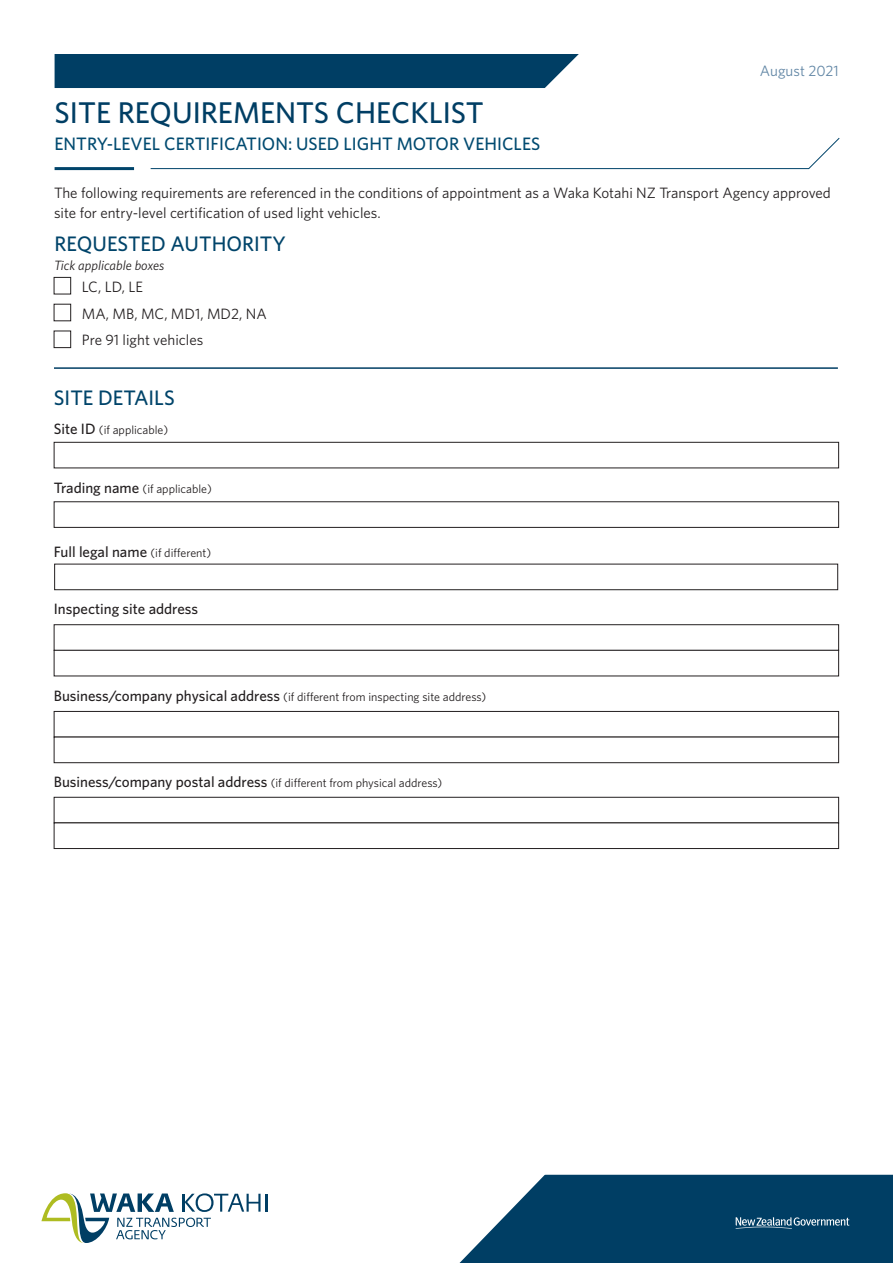
<style>
.page{position:relative;width:893px;height:1263px;background:#fff}
.page>*{position:absolute;margin:0;border:0;box-sizing:border-box;transform-origin:0 0}
.t1{font:500 30px "Whitney";color:#003e64}
.subhead_no_num{font:500 21px "Whitney";color:#00446a}
.t2{font:500 18px "Whitney";color:#004a70}
.body{font:15px/19.5px "Whitney";color:#231f20}
.Question{font:500 15px "Whitney";color:#231f20}
.t3{font:15px "Whitney";color:#6186a5}
.t4{font:italic 13.5px "Whitney";color:#231f20}
.Question-2{font:12px "Whitney";color:#231f20}
.s1{font-weight:500;font-size:15px}
.s2{font-weight:400;font-size:12px}
</style>
<div class="page">
<div style="left:54px;top:277px;width:17px;height:17px;border:1px solid #231f20"></div>
<div style="left:54px;top:304px;width:17px;height:17px;border:1px solid #231f20"></div>
<div style="left:54px;top:331px;width:17px;height:17px;border:1px solid #231f20"></div>
<div style="left:55px;top:54px;width:524px;height:34px;background:#003e64"></div>
<hr style="left:55px;top:167px;width:79px;height:3px;background:#00446a">
<svg style="left:150px;top:137px;width:690px;height:32px"></svg>
<hr style="left:54px;top:367px;width:784px;height:2px;background:#003e64">
<div style="left:454px;top:1175px;width:439px;height:88px;background:#003e64"></div>
<svg style="left:454px;top:1174px;width:92px;height:89px"></svg>
<hr style="left:265px;top:1194px;width:3px;height:18px;background:#003e64">
<svg style="left:41px;top:1193px;width:220px;height:50px"></svg>
<svg style="left:736px;top:1217px;width:113px;height:12px"></svg>
<div style="left:54px;top:502px;width:785px;height:26px;border:1px solid #231f20"></div>
<div style="left:54px;top:442px;width:785px;height:26px;border:1px solid #231f20"></div>
<div style="left:54px;top:711px;width:785px;height:26px;border:1px solid #231f20"></div>
<div style="left:54px;top:737px;width:785px;height:26px;border:1px solid #231f20"></div>
<div style="left:54px;top:797px;width:785px;height:26px;border:1px solid #231f20"></div>
<div style="left:54px;top:823px;width:785px;height:26px;border:1px solid #231f20"></div>
<div style="left:54px;top:624px;width:785px;height:26px;border:1px solid #231f20"></div>
<div style="left:54px;top:650px;width:785px;height:26px;border:1px solid #231f20"></div>
<div style="left:54px;top:564px;width:784px;height:26px;border:1px solid #231f20"></div>
<p class="t1" style="left:55px;top:93px;width:431px">SITE REQUIREMENTS CHECKLIST</p>
<p class="t2" style="left:55px;top:132px;width:487px">ENTRY-LEVEL CERTIFICATION: USED LIGHT MOTOR VEHICLES</p>
<p class="t3" style="left:760px;top:61px;width:80px">August 2021</p>
<p class="body" style="left:54px;top:183px;width:778px">The following requirements are referenced in the conditions of appointment as a Waka Kotahi NZ Transport Agency approved site for entry-level certification of used light vehicles.</p>
<p class="t4" style="left:54px;top:256px;width:112px">Tick applicable boxes</p>
<p class="subhead_no_num" style="left:55px;top:230px;width:233px">REQUESTED AUTHORITY</p>
<p class="body" style="left:82px;top:277px;width:62px">LC, LD, LE</p>
<p class="body" style="left:82px;top:304px;width:186px">MA, MB, MC, MD1, MD2, NA</p>
<p class="body" style="left:82px;top:329px;width:123px">Pre 91 light vehicles</p>
<p class="subhead_no_num" style="left:54px;top:384px;width:122px">SITE DETAILS</p>
<p class="Question-2" style="left:54px;top:422px;width:116px"><span class="s1">Site ID</span> (if applicable)</p>
<p class="Question-2" style="left:54px;top:481px;width:160px"><span class="s1">Trading name</span> (if applicable)</p>
<p class="Question" style="left:54px;top:541px;width:159px">Full legal name <span class="s2">(if different)</span></p>
<p class="Question" style="left:54px;top:599px;width:146px">Inspecting site address</p>
<p class="Question-2" style="left:54px;top:688px;width:434px"><span class="s1">Business/company physical address</span> (if different from inspecting site address)</p>
<p class="Question-2" style="left:54px;top:775px;width:390px"><span class="s1">Business/company postal address</span> (if different from physical address)</p>
</div>
